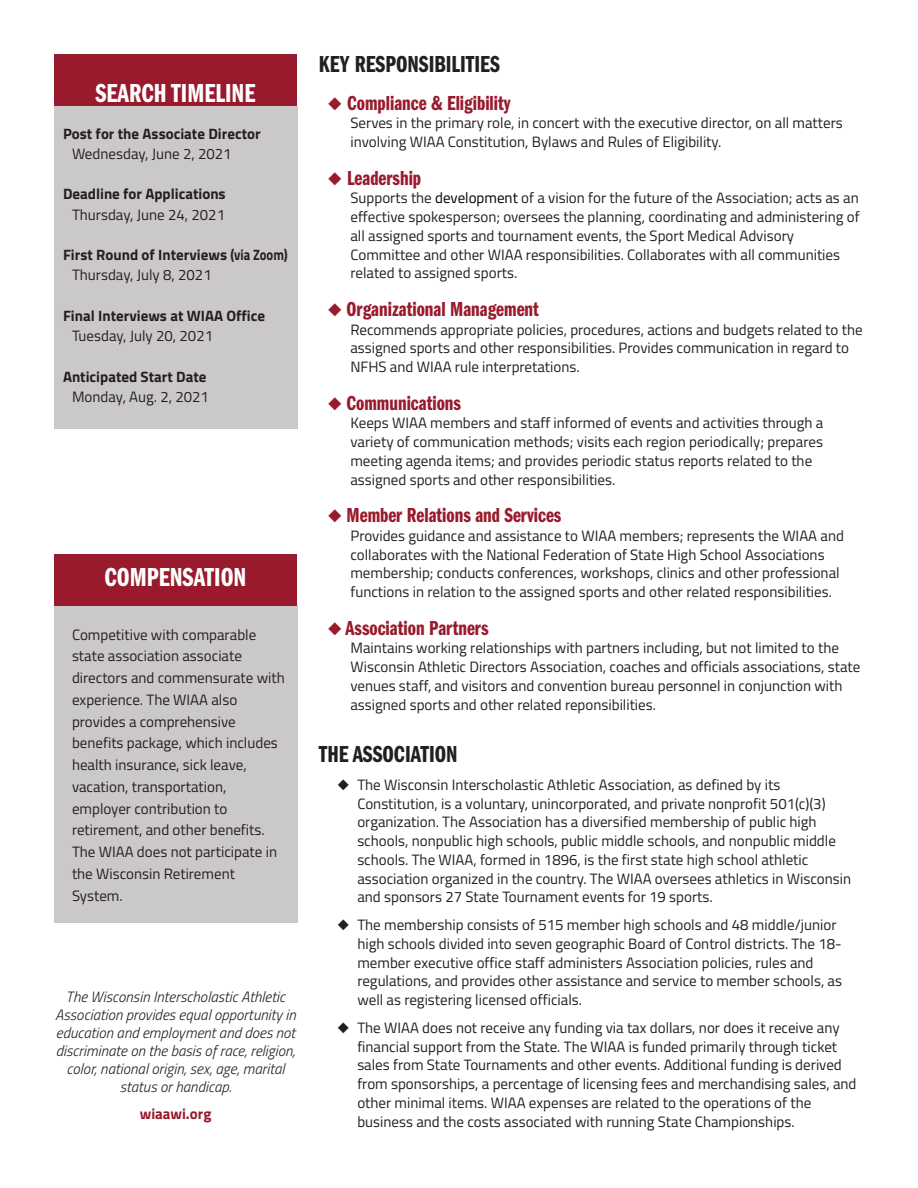
<style>
.page{position:relative;width:918px;height:1188px;background:#fff}
.page>*{position:absolute;margin:0;border:0;box-sizing:border-box;transform-origin:0 0}
.t1{font:27px "Franklin Gothic Demi Cmpr";color:#fff}
.t2{font:24px "Franklin Gothic Demi Cmpr";color:#231f20}
.t3{font:21px "Franklin Gothic Demi Cmpr";color:#981a2c}
.t4{font:15px/18.8px "Titillium";color:#231f20}
.t5{font:italic 300 15px/18px "Titillium";color:#231f20;text-align:center}
.t6{font:700 15px "Titillium";color:#231f20}
.t7{font:700 15px "Titillium";color:#981a2c}
.s1{color:#000}
</style>
<div class="page">
<div style="left:54px;top:605px;width:243px;height:318px;background:#cbc8c8"></div>
<div style="left:54px;top:554px;width:243px;height:51px;background:#981a2c"></div>
<div style="left:54px;top:106px;width:243px;height:323px;background:#cbc8c8"></div>
<div style="left:54px;top:54px;width:243px;height:52px;background:#981a2c"></div>
<p class="t1" style="left:96px;top:84px;width:161px">SEARCH TIMELINE</p>
<p class="t6" style="left:63px;top:128px;width:199px">Post for the Associate Director</p>
<p class="t4" style="left:72px;top:146px;width:161px">Wednesday, June 2, 2021</p>
<p class="t6" style="left:63px;top:188px;width:164px">Deadline for Applications</p>
<p class="t4" style="left:72px;top:207px;width:155px">Thursday, June 24, 2021</p>
<p class="t6" style="left:63px;top:249px;width:226px">First Round of Interviews (via Zoom)</p>
<p class="t4" style="left:72px;top:267px;width:141px">Thursday, July 8, 2021</p>
<p class="t6" style="left:63px;top:310px;width:204px">Final Interviews at WIAA Office</p>
<p class="t4" style="left:72px;top:328px;width:143px">Tuesday, July 20, 2021</p>
<p class="t6" style="left:63px;top:371px;width:145px">Anticipated Start Date</p>
<p class="t4" style="left:72px;top:389px;width:139px">Monday, Aug. 2, 2021</p>
<p class="t1" style="left:104px;top:568px;width:144px">COMPENSATION</p>
<p class="t4" style="left:72px;top:625px;width:214px;line-height:21.8px">Competitive with comparable state association associate directors and commensurate with experience. The WIAA also provides a comprehensive benefits package, which includes health insurance, sick leave, vacation, transportation, employer contribution to retirement, and other benefits.<br>The WIAA does not participate in the Wisconsin Retirement<br>System.</p>
<p class="t5" style="left:55px;top:989px;width:242px">The Wisconsin Interscholastic Athletic Association provides equal opportunity in education and employment and does not discriminate on the basis of race, religion, color, national origin, sex, age, marital status or handicap.</p>
<p class="t7" style="left:140px;top:1108px;width:73px">wiaawi.org</p>
<p class="t2" style="left:319px;top:56px;width:182px">KEY RESPONSIBILITIES</p>
<p class="t3" style="left:328px;top:95px;width:184px">◆ Compliance &amp; Eligibility</p>
<p class="t4" style="left:350px;top:115px;width:494px">Serves in the primary role, in concert with the executive director, on all matters</p>
<p class="t4" style="left:350px;top:134px;width:373px">involving WIAA Constitution, Bylaws and Rules of Eligibility.</p>
<p class="t3" style="left:328px;top:170px;width:95px">◆ Leadership</p>
<p class="t4" style="left:350px;top:190px;width:511px">Supports the <span class="s1">development</span> of a vision for the future of the Association; acts as an effective spokesperson; oversees the planning, coordinating and administering of all assigned sports and tournament events, the Sport Medical Advisory Committee and other WIAA responsibilities. Collaborates with all communities related to assigned sports.</p>
<p class="t3" style="left:328px;top:302px;width:212px">◆ Organizational Management</p>
<p class="t4" style="left:350px;top:322px;width:514px">Recommends appropriate policies, procedures, actions and budgets related to the assigned sports and other responsibilities. Provides communication in regard to<br>NFHS and WIAA rule interpretations.</p>
<p class="t3" style="left:328px;top:395px;width:135px">◆ Communications</p>
<p class="t4" style="left:350px;top:415px;width:474px">Keeps WIAA members and staff informed of events and activities through a variety of communication methods; visits each region periodically; prepares meeting agenda items; and provides periodic status reports related to the assigned sports and other responsibilities.</p>
<p class="t3" style="left:328px;top:508px;width:235px">◆ Member Relations and Services</p>
<p class="t4" style="left:350px;top:528px;width:495px">Provides guidance and assistance to WIAA members; represents the WIAA and collaborates with the National Federation of State High School Associations membership; conducts conferences, workshops, clinics and other professional functions in relation to the assigned sports and other related responsibilities.</p>
<p class="t3" style="left:328px;top:620px;width:162px">◆ Association Partners</p>
<p class="t4" style="left:350px;top:640px;width:511px">Maintains working relationships with partners including, but not limited to the Wisconsin Athletic Directors Association, coaches and officials associations, state venues staff, and visitors and convention bureau personnel in conjunction with assigned sports and other related reponsibilities.</p>
<p class="t2" style="left:319px;top:746px;width:140px">THE ASSOCIATION</p>
<p class="t4" style="left:357px;top:777px;width:495px;text-indent:-20px">◆ The Wisconsin Interscholastic Athletic Association, as defined by its Constitution, is a voluntary, unincorporated, and private nonprofit 501(c)(3) organization. The Association has a diversified membership of public high schools, nonpublic high schools, public middle schools, and nonpublic middle schools. The WIAA, formed in 1896, is the first state high school athletic association organized in the country. The WIAA oversees athletics in Wisconsin and sponsors 27 State Tournament events for 19 sports.</p>
<p class="t4" style="left:357px;top:917px;width:486px;text-indent:-20px">◆ The membership consists of 515 member high schools and 48 middle/junior high schools divided into seven geographic Board of Control districts. The 18- member executive office staff administers Association policies, rules and regulations, and provides other assistance and service to member schools, as well as registering licensed officials.</p>
<p class="t4" style="left:357px;top:1020px;width:501px;text-indent:-20px">◆ The WIAA does not receive any funding via tax dollars, nor does it receive any financial support from the State. The WIAA is funded primarily through ticket sales from State Tournaments and other events. Additional funding is derived from sponsorships, a percentage of licensing fees and merchandising sales, and other minimal items. WIAA expenses are related to the operations of the business and the costs associated with running State Championships.</p>
</div>
